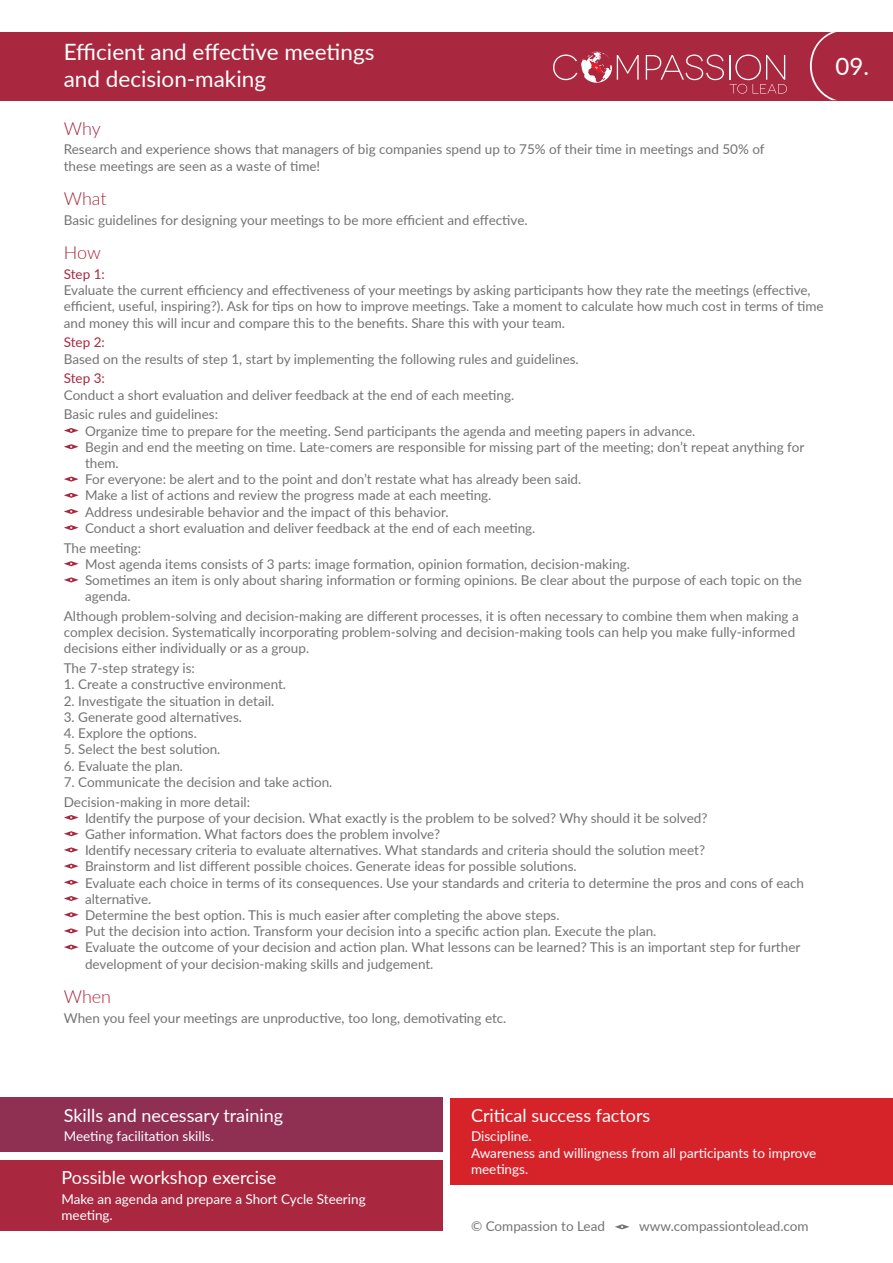
<style>
.page{position:relative;width:893px;height:1263px;background:#fff}
.page>*{position:absolute;margin:0;border:0;box-sizing:border-box;transform-origin:0 0}
.t1{font:24px "Lato";color:#fff}
.t2{font:22.5px/27px "Lato";color:#fff}
.t3{font:18px "Lato";color:#fff}
.t4{font:300 18px "Lato";letter-spacing:-.005em;color:#a9283f}
.t5{font:13.5px/16.2px "Lato";color:#737374}
.t6{font:13.5px/16.2px "Lato";color:#fff}
.t7{font:13.5px "Lato";color:#a9283f}
</style>
<div class="page">
<svg style="left:615px;top:1224px;width:15px;height:5px"></svg>
<div style="left:0;top:32px;width:893px;height:68px;background:#a9283f"></div>
<svg style="left:64px;top:863px;width:15px;height:6px"></svg>
<svg style="left:64px;top:880px;width:15px;height:5px"></svg>
<svg style="left:64px;top:896px;width:15px;height:5px"></svg>
<svg style="left:64px;top:912px;width:15px;height:5px"></svg>
<svg style="left:64px;top:928px;width:15px;height:5px"></svg>
<svg style="left:64px;top:944px;width:15px;height:6px"></svg>
<svg style="left:64px;top:831px;width:15px;height:5px"></svg>
<svg style="left:64px;top:847px;width:15px;height:5px"></svg>
<svg style="left:64px;top:815px;width:15px;height:5px"></svg>
<svg style="left:64px;top:476px;width:15px;height:6px"></svg>
<svg style="left:64px;top:493px;width:15px;height:5px"></svg>
<svg style="left:64px;top:509px;width:15px;height:5px"></svg>
<svg style="left:64px;top:525px;width:15px;height:5px"></svg>
<svg style="left:64px;top:444px;width:15px;height:5px"></svg>
<svg style="left:64px;top:428px;width:15px;height:5px"></svg>
<svg style="left:64px;top:577px;width:15px;height:5px"></svg>
<svg style="left:64px;top:561px;width:15px;height:5px"></svg>
<div style="left:0;top:1160px;width:442px;height:71px;background:#a9283f"></div>
<div style="left:451px;top:1098px;width:442px;height:86px;background:#d62229"></div>
<div style="left:0;top:1098px;width:442px;height:54px;background:#8f2f52"></div>
<svg style="left:646px;top:54px;width:141px;height:40px"></svg>
<svg style="left:553px;top:52px;width:86px;height:31px"></svg>
<svg style="left:810px;top:32px;width:26px;height:68px"></svg>
<h2 class="t2" style="left:64px;top:38px;width:312px">Efficient and effective meetings and decision-making</h2>
<h3 class="t4" style="left:64px;top:116px;width:38px">Why</h3>
<p class="t5" style="left:64px;top:141px;width:702px">Research and experience shows that managers of big companies spend up to 75% of their time in meetings and 50% of these meetings are seen as a waste of time!</p>
<h3 class="t4" style="left:64px;top:186px;width:44px">What</h3>
<p class="t5" style="left:64px;top:211px;width:465px">Basic guidelines for designing your meetings to be more efficient and effective.</p>
<h3 class="t4" style="left:64px;top:240px;width:38px">How</h3>
<p class="t7" style="left:64px;top:264px;width:43px">Step 1:</p>
<p class="t5" style="left:64px;top:282px;width:761px">Evaluate the current efficiency and effectiveness of your meetings by asking participants how they rate the meetings (effective, efficient, useful, inspiring?). Ask for tips on how to improve meetings. Take a moment to calculate how much cost in terms of time and money this will incur and compare this to the benefits. Share this with your team.</p>
<p class="t7" style="left:64px;top:333px;width:43px">Step 2:</p>
<p class="t5" style="left:64px;top:350px;width:516px">Based on the results of step 1, start by implementing the following rules and guidelines.</p>
<p class="t7" style="left:64px;top:369px;width:43px">Step 3:</p>
<p class="t5" style="left:64px;top:384px;width:452px;line-height:19.8px">Conduct a short evaluation and deliver feedback at the end of each meeting.<br>Basic rules and guidelines:</p>
<p class="t5" style="left:85px;top:422px;width:721px">Organize time to prepare for the meeting. Send participants the agenda and meeting papers in advance.<br>Begin and end the meeting on time. Late-comers are responsible for missing part of the meeting; don’t repeat anything for them.<br>For everyone: be alert and to the point and don’t restate what has already been said.<br>Make a list of actions and review the progress made at each meeting.<br>Address undesirable behavior and the impact of this behavior.<br>Conduct a short evaluation and deliver feedback at the end of each meeting.</p>
<p class="t5" style="left:85px;top:539px;width:718px;text-indent:-21px">The meeting:<br>Most agenda items consists of 3 parts: image formation, opinion formation, decision-making.<br>Sometimes an item is only about sharing information or forming opinions. Be clear about the purpose of each topic on the agenda.</p>
<p class="t5" style="left:64px;top:607px;width:736px">Although problem-solving and decision-making are different processes, it is often necessary to combine them when making a complex decision. Systematically incorporating problem-solving and decision-making tools can help you make fully-informed decisions either individually or as a group.</p>
<p class="t5" style="left:64px;top:660px;width:133px">The 7-step strategy is:</p>
<p class="t5" style="left:64px;top:676px;width:224px">1. Create a constructive environment.</p>
<p class="t5" style="left:64px;top:692px;width:212px">2. Investigate the situation in detail.</p>
<p class="t5" style="left:64px;top:708px;width:180px">3. Generate good alternatives.</p>
<p class="t5" style="left:64px;top:724px;width:135px">4. Explore the options.</p>
<p class="t5" style="left:64px;top:741px;width:158px">5. Select the best solution.</p>
<p class="t5" style="left:64px;top:757px;width:121px">6. Evaluate the plan.</p>
<p class="t5" style="left:64px;top:771px;width:270px;line-height:19.8px">7. Communicate the decision and take action.<br>Decision-making in more detail:</p>
<p class="t5" style="left:85px;top:809px;width:721px">Identify the purpose of your decision. What exactly is the problem to be solved? Why should it be solved?<br>Gather information. What factors does the problem involve?<br>Identify necessary criteria to evaluate alternatives. What standards and criteria should the solution meet?<br>Brainstorm and list different possible choices. Generate ideas for possible solutions.<br>Evaluate each choice in terms of its consequences. Use your standards and criteria to determine the pros and cons of each alternative.<br>Determine the best option. This is much easier after completing the above steps.<br>Put the decision into action. Transform your decision into a specific action plan. Execute the plan.<br>Evaluate the outcome of your decision and action plan. What lessons can be learned? This is an important step for further development of your decision-making skills and judgement.</p>
<h3 class="t4" style="left:64px;top:984px;width:49px">When</h3>
<p class="t5" style="left:64px;top:1009px;width:444px">When you feel your meetings are unproductive, too long, demotivating etc.</p>
<h1 class="t1" style="left:836px;top:49px;width:35px">09.</h1>
<h3 class="t3" style="left:64px;top:1102px;width:221px">Skills and necessary training</h3>
<p class="t6" style="left:64px;top:1128px;width:152px">Meeting facilitation skills.</p>
<h3 class="t3" style="left:61px;top:1165px;width:217px">Possible workshop exercise</h3>
<p class="t6" style="left:61px;top:1191px;width:306px">Make an agenda and prepare a Short Cycle Steering meeting.</p>
<h3 class="t3" style="left:471px;top:1102px;width:181px">Critical success factors</h3>
<p class="t6" style="left:471px;top:1128px;width:347px">Discipline.<br>Awareness and willingness from all participants to improve meetings.</p>
<p class="t5" style="left:471px;top:1217px;width:135px">© Compassion to Lead</p>
<p class="t5" style="left:639px;top:1217px;width:171px">www.compassiontolead.com</p>
</div>
